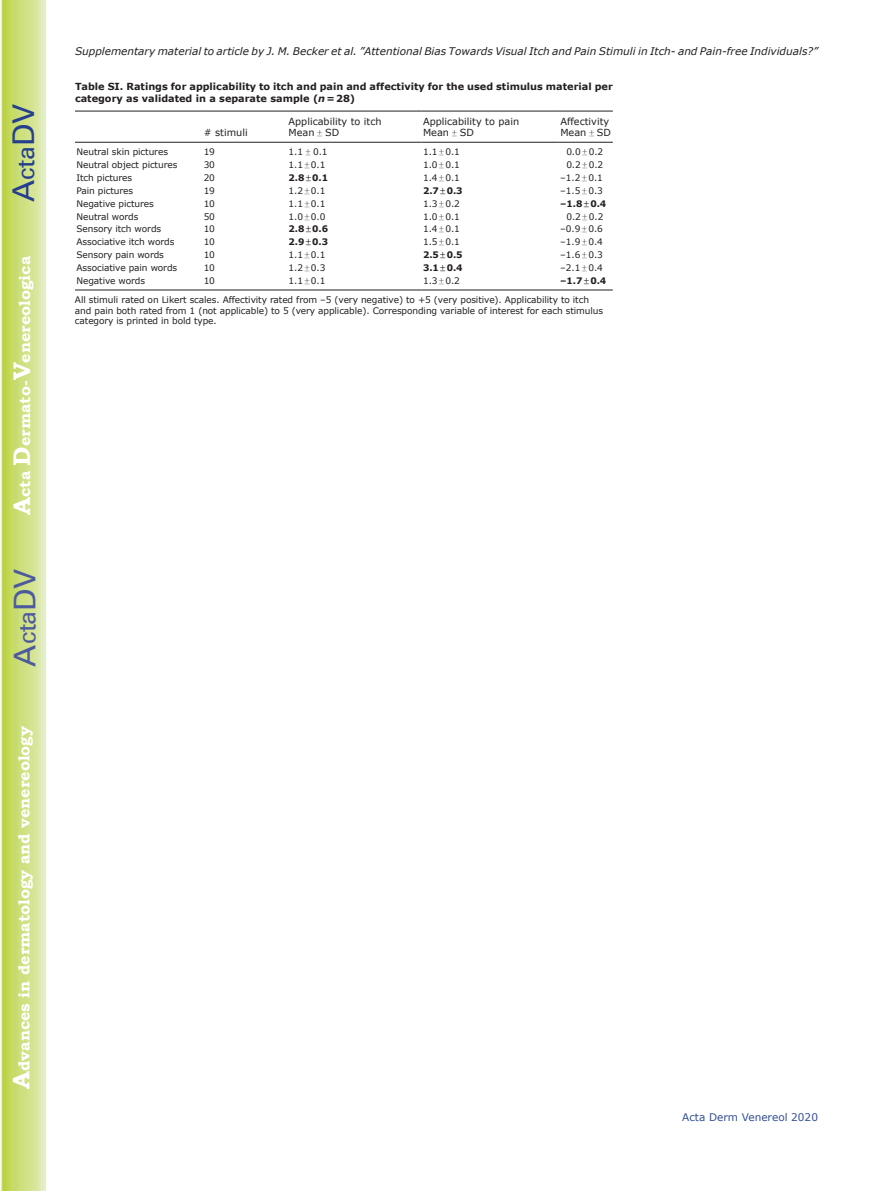
<style>
.page{position:relative;width:893px;height:1191px;background:#fff}
.page>*{position:absolute;margin:0;border:0;box-sizing:border-box;transform-origin:0 0}
.t1{font:30px "Univers";color:#4d5a9e}
.t2{font:30px "Univers";color:#253f8e}
.t3{font:700 15.75px "Bookman Old Style";color:#fff}
.t4{font:italic 10.5px "Verdana";color:#231f20}
.t5{font:10.5px "Verdana";color:#324f95}
.t6{font:700 9.75px/11.7px "Verdana";color:#231f20}
.t7{font:9.75px/11.7px "Verdana";color:#231f20}
.t8{font:9px/18.9px "Verdana";letter-spacing:-.01em;color:#231f20}
.t9{font:700 9px "Verdana";color:#231f20}
.s1{font-size:24px}
.s2{font-style:italic}
.s3{font-family:"Perpetua";font-size:9px}
.s4{font-family:"Perpetua"}
.s5{font-weight:700}
.s6{font-family:"Perpetua";font-weight:700}
</style>
<div class="page">
<svg style="left:1px;top:0;width:45px;height:1191px;background:#cfe084"></svg>
<hr style="left:75px;top:111px;width:127px;height:1px;background:#231f20">
<hr style="left:202px;top:111px;width:85px;height:1px;background:#231f20">
<hr style="left:287px;top:111px;width:135px;height:1px;background:#231f20">
<hr style="left:422px;top:111px;width:137px;height:1px;background:#231f20">
<hr style="left:559px;top:111px;width:54px;height:1px;background:#231f20">
<hr style="left:75px;top:142px;width:127px;height:1px;background:#231f20">
<hr style="left:202px;top:142px;width:85px;height:1px;background:#231f20">
<hr style="left:287px;top:142px;width:135px;height:1px;background:#231f20">
<hr style="left:422px;top:142px;width:137px;height:1px;background:#231f20">
<hr style="left:559px;top:142px;width:54px;height:1px;background:#231f20">
<hr style="left:202px;top:290px;width:85px;height:1px;background:#231f20">
<hr style="left:287px;top:290px;width:135px;height:1px;background:#231f20">
<hr style="left:422px;top:290px;width:137px;height:1px;background:#231f20">
<hr style="left:559px;top:290px;width:54px;height:1px;background:#231f20">
<hr style="left:75px;top:290px;width:127px;height:1px;background:#231f20">
<h1 class="t2" style="left:6px;top:202px;width:100px;rotate:-90deg">A<span class="s1">cta</span>DV</h1>
<h2 class="t3" style="left:15px;top:515px;width:260px;rotate:-90deg"><span class="s1">A</span>cta <span class="s1">D</span>ermato-<span class="s1">V</span>enereologica</h2>
<h1 class="t1" style="left:7px;top:666px;width:100px;rotate:-90deg">A<span class="s1">cta</span>DV</h1>
<h2 class="t3" style="left:15px;top:1088px;width:364px;rotate:-90deg"><span class="s1">A</span>dvances in dermatology and venereology</h2>
<p class="t4" style="left:75px;top:44px;width:744px">Supplementary material to article by J. M. Becker et al. ”Attentional Bias Towards Visual Itch and Pain Stimuli in Itch- and Pain-free Individuals?”</p>
<p class="t6" style="left:75px;top:81px;width:539px">Table SI. Ratings for applicability to itch and pain and affectivity for the used stimulus material per category as validated in a separate sample (<span class="s2">n</span>=28)</p>
<p class="t7" style="left:204px;top:127px;width:46px"># stimuli</p>
<p class="t7" style="left:289px;top:115px;width:95px">Applicability to itch<br>Mean <span class="s3">±</span> SD</p>
<p class="t7" style="left:423px;top:115px;width:98px">Applicability to pain<br>Mean <span class="s3">±</span> SD</p>
<p class="t7" style="left:560px;top:115px;width:52px">Affectivity<br>Mean <span class="s3">±</span> SD</p>
<p class="t8" style="left:76px;top:142px;width:93px">Neutral skin pictures</p>
<p class="t8" style="left:204px;top:142px;width:13px">19</p>
<p class="t8" style="left:289px;top:142px;width:41px">1.1 <span class="s4">±</span> 0.1</p>
<p class="t8" style="left:423px;top:142px;width:38px">1.1<span class="s4">±</span>0.1</p>
<p class="t8" style="left:566px;top:142px;width:38px">0.0<span class="s4">±</span>0.2</p>
<p class="t8" style="left:76px;top:155px;width:102px">Neutral object pictures</p>
<p class="t8" style="left:204px;top:155px;width:13px">30</p>
<p class="t8" style="left:289px;top:155px;width:38px">1.1<span class="s4">±</span>0.1</p>
<p class="t8" style="left:423px;top:155px;width:38px">1.0<span class="s4">±</span>0.1</p>
<p class="t8" style="left:566px;top:155px;width:38px">0.2<span class="s4">±</span>0.2</p>
<p class="t8" style="left:76px;top:168px;width:57px">Itch pictures</p>
<p class="t8" style="left:204px;top:168px;width:13px">20</p>
<p class="t9" style="left:289px;top:172px;width:41px">2.8<span class="s4">±</span>0.1</p>
<p class="t8" style="left:423px;top:168px;width:38px">1.4<span class="s4">±</span>0.1</p>
<p class="t8" style="left:560px;top:168px;width:44px">–1.2<span class="s4">±</span>0.1</p>
<p class="t8" style="left:76px;top:181px;width:58px">Pain pictures</p>
<p class="t8" style="left:204px;top:181px;width:13px">19</p>
<p class="t8" style="left:289px;top:181px;width:38px">1.2<span class="s4">±</span>0.1</p>
<p class="t9" style="left:423px;top:185px;width:41px">2.7<span class="s4">±</span>0.3</p>
<p class="t8" style="left:560px;top:181px;width:44px">–1.5<span class="s4">±</span>0.3</p>
<p class="t8" style="left:76px;top:194px;width:79px">Negative pictures</p>
<p class="t8" style="left:204px;top:194px;width:13px">10</p>
<p class="t8" style="left:289px;top:194px;width:38px">1.1<span class="s4">±</span>0.1</p>
<p class="t8" style="left:423px;top:194px;width:38px">1.3<span class="s4">±</span>0.2</p>
<p class="t9" style="left:560px;top:197px;width:47px">–1.8<span class="s4">±</span>0.4</p>
<p class="t8" style="left:76px;top:207px;width:63px">Neutral words</p>
<p class="t8" style="left:204px;top:207px;width:13px">50</p>
<p class="t8" style="left:289px;top:207px;width:38px">1.0<span class="s4">±</span>0.0</p>
<p class="t8" style="left:423px;top:207px;width:38px">1.0<span class="s4">±</span>0.1</p>
<p class="t8" style="left:566px;top:207px;width:38px">0.2<span class="s4">±</span>0.2</p>
<p class="t8" style="left:76px;top:220px;width:86px">Sensory itch words</p>
<p class="t8" style="left:204px;top:220px;width:13px">10</p>
<p class="t9" style="left:289px;top:223px;width:41px">2.8<span class="s4">±</span>0.6</p>
<p class="t8" style="left:423px;top:220px;width:38px">1.4<span class="s4">±</span>0.1</p>
<p class="t8" style="left:560px;top:220px;width:44px">–0.9<span class="s4">±</span>0.6</p>
<p class="t8" style="left:76px;top:233px;width:99px">Associative itch words</p>
<p class="t8" style="left:204px;top:233px;width:13px">10</p>
<p class="t9" style="left:289px;top:236px;width:41px">2.9<span class="s4">±</span>0.3</p>
<p class="t8" style="left:423px;top:233px;width:38px">1.5<span class="s4">±</span>0.1</p>
<p class="t8" style="left:560px;top:233px;width:44px">–1.9<span class="s4">±</span>0.4</p>
<p class="t8" style="left:76px;top:246px;width:89px">Sensory pain words</p>
<p class="t8" style="left:204px;top:246px;width:13px">10</p>
<p class="t8" style="left:289px;top:246px;width:38px">1.1<span class="s4">±</span>0.1</p>
<p class="t9" style="left:423px;top:249px;width:41px">2.5<span class="s4">±</span>0.5</p>
<p class="t8" style="left:560px;top:246px;width:44px">–1.6<span class="s4">±</span>0.3</p>
<p class="t8" style="left:76px;top:258px;width:102px">Associative pain words</p>
<p class="t8" style="left:204px;top:258px;width:13px">10</p>
<p class="t8" style="left:289px;top:258px;width:38px">1.2<span class="s4">±</span>0.3</p>
<p class="t9" style="left:423px;top:262px;width:41px">3.1<span class="s4">±</span>0.4</p>
<p class="t8" style="left:560px;top:258px;width:44px">–2.1<span class="s4">±</span>0.4</p>
<p class="t8" style="left:76px;top:271px;width:70px">Negative words</p>
<p class="t8" style="left:204px;top:271px;width:13px">10</p>
<p class="t8" style="left:289px;top:271px;width:38px">1.1<span class="s4">±</span>0.1</p>
<p class="t8" style="left:423px;top:271px;width:38px">1.3<span class="s4">±</span>0.2</p>
<p class="t8" style="left:75px;top:271px;width:533px;text-indent:485px"><span class="s5">–1.7</span><span class="s6">±</span><span class="s5">0.4<br></span>All stimuli rated on Likert scales. Affectivity rated from –5 (very negative) to +5 (very positive). Applicability to itch</p>
<p class="t8" style="left:75px;top:305px;width:530px;line-height:10.8px">and pain both rated from 1 (not applicable) to 5 (very applicable). Corresponding variable of interest for each stimulus category is printed in bold type.</p>
<p class="t5" style="left:682px;top:1110px;width:137px">Acta Derm Venereol 2020</p>
</div>
